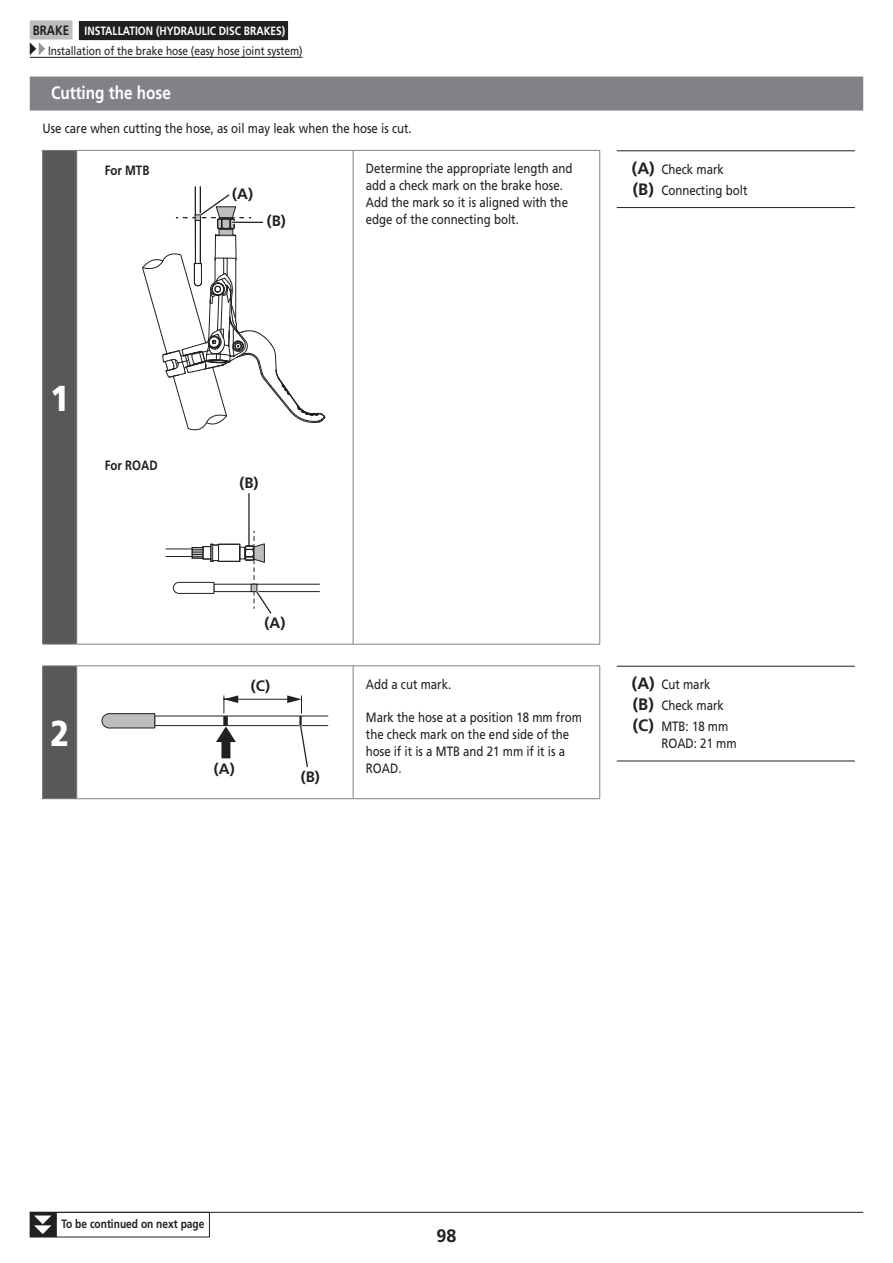
<style>
.page{position:relative;width:893px;height:1263px;background:#fff}
.page>*{position:absolute;margin:0;border:0;box-sizing:border-box;transform-origin:0 0}
.t1{font:900 36px "Frutiger LT Pro";color:#fff;scale:.85 1}
.t2{font:700 18px "Frutiger LT Pro";color:#fff;scale:.85 1}
.t3{font:700 18px "Frutiger LT Pro";color:#231f20}
.t4{font:700 15px "Frutiger LT Pro";color:#231f20}
.t5{font:13.5px/16.8px "Frutiger LT Pro";color:#231f20;scale:.85 1}
.t6{font:700 13.5px "Frutiger LT Pro";color:#231f20;scale:.85 1}
.t7{font:12px/20.2px "Frutiger LT Pro";color:#231f20;scale:.85 1}
.t8{font:700 12px "Frutiger LT Pro";color:#231f20;scale:.85 1}
.s1{font-weight:700;font-size:13.5px}
.s2{font-weight:700;color:#fff}
.s3{font-weight:700;font-size:16.5px}
</style>
<div class="page">
<hr style="left:30px;top:1212px;width:833px;height:1px;background:#231f20">
<div style="left:30px;top:1212px;width:26px;height:25px;background:#231f20"></div>
<svg style="left:34px;top:1215px;width:17px;height:19px"></svg>
<div style="left:56px;top:1212px;width:154px;height:25px;border:1px solid #231f20"></div>
<div style="left:30px;top:20px;width:42px;height:20px;background:#bcbdc0"></div>
<div style="left:79px;top:21px;width:209px;height:19px;background:#231f20"></div>
<hr style="left:30px;top:57px;width:273px;height:1px;background:#231f20">
<svg style="left:30px;top:42px;width:15px;height:13px"></svg>
<div style="left:30px;top:77px;width:833px;height:34px;background:#808285"></div>
<div style="left:43px;top:150px;width:34px;height:494px;background:#57585a"></div>
<hr style="left:43px;top:150px;width:34px;height:1px;background:#808285">
<hr style="left:42px;top:151px;width:1px;height:493px;background:#808285">
<hr style="left:77px;top:150px;width:276px;height:1px;background:#808285">
<hr style="left:76px;top:151px;width:1px;height:493px;background:#808285">
<hr style="left:353px;top:150px;width:247px;height:1px;background:#808285">
<hr style="left:353px;top:151px;width:1px;height:493px;background:#808285">
<hr style="left:599px;top:151px;width:1px;height:493px;background:#808285">
<hr style="left:43px;top:644px;width:34px;height:1px;background:#808285">
<hr style="left:77px;top:644px;width:276px;height:1px;background:#808285">
<hr style="left:353px;top:644px;width:247px;height:1px;background:#808285">
<svg style="left:142px;top:186px;width:183px;height:245px"></svg>
<div style="left:213px;top:584px;width:107px;height:8px;background:#fff;border:1px solid #231f20"></div>
<hr style="left:248px;top:493px;width:2px;height:54px;background:#231f20">
<svg style="left:166px;top:531px;width:109px;height:83px"></svg>
<hr style="left:617px;top:207px;width:238px;height:1px;background:#231f20">
<hr style="left:617px;top:150px;width:238px;height:1px;background:#231f20">
<div style="left:43px;top:666px;width:34px;height:133px;background:#57585a"></div>
<hr style="left:43px;top:665px;width:34px;height:1px;background:#808285">
<hr style="left:42px;top:666px;width:1px;height:132px;background:#808285">
<hr style="left:77px;top:665px;width:276px;height:1px;background:#808285">
<hr style="left:76px;top:666px;width:1px;height:132px;background:#808285">
<hr style="left:353px;top:665px;width:247px;height:1px;background:#808285">
<hr style="left:353px;top:666px;width:1px;height:132px;background:#808285">
<hr style="left:599px;top:666px;width:1px;height:132px;background:#808285">
<hr style="left:43px;top:798px;width:34px;height:1px;background:#808285">
<hr style="left:77px;top:798px;width:276px;height:1px;background:#808285">
<hr style="left:353px;top:798px;width:247px;height:1px;background:#808285">
<div style="left:154px;top:715px;width:174px;height:11px;border:1px solid #231f20"></div>
<svg style="left:101px;top:713px;width:55px;height:16px"></svg>
<svg style="left:216px;top:726px;width:20px;height:32px"></svg>
<div style="left:223px;top:716px;width:5px;height:9px;background:#231f20"></div>
<hr style="left:224px;top:699px;width:67px;height:1px;background:#231f20">
<svg style="left:223px;top:695px;width:15px;height:18px"></svg>
<svg style="left:287px;top:695px;width:24px;height:72px"></svg>
<hr style="left:617px;top:761px;width:238px;height:1px;background:#231f20">
<hr style="left:617px;top:666px;width:238px;height:1px;background:#231f20">
<p class="t7" style="left:48px;top:21px;width:301px;text-indent:-15px"><span class="s1">BRAKE</span> <span class="s2">INSTALLATION (HYDRAULIC DISC BRAKES)<br></span>Installation of the brake hose (easy hose joint system)</p>
<h2 class="t2" style="left:51px;top:82px;width:143px">Cutting the hose</h2>
<p class="t5" style="left:43px;top:120px;width:436px">Use care when cutting the hose, as oil may leak when the hose is cut.</p>
<p class="t6" style="left:105px;top:162px;width:54px">For MTB</p>
<p class="t5" style="left:366px;top:160px;width:245px">Determine the appropriate length and add a check mark on the brake hose.<br>Add the mark so it is aligned with the edge of the connecting bolt.</p>
<p class="t5" style="left:632px;top:158px;width:137px;line-height:21.1px"><span class="s3">(A)</span> Check mark <span class="s3">(B)</span> Connecting bolt</p>
<p class="t4" style="left:232px;top:185px;width:22px">(A)</p>
<p class="t4" style="left:267px;top:212px;width:21px">(B)</p>
<h1 class="t1" style="left:50px;top:376px;width:24px">1</h1>
<p class="t6" style="left:105px;top:457px;width:64px">For ROAD</p>
<h1 class="t1" style="left:50px;top:711px;width:24px">2</h1>
<p class="t4" style="left:239px;top:474px;width:21px">(B)</p>
<p class="t4" style="left:265px;top:613px;width:22px">(A)</p>
<p class="t4" style="left:251px;top:677px;width:21px">(C)</p>
<p class="t4" style="left:214px;top:760px;width:22px">(A)</p>
<p class="t4" style="left:301px;top:768px;width:21px">(B)</p>
<p class="t5" style="left:366px;top:676px;width:102px">Add a cut mark.</p>
<p class="t5" style="left:366px;top:709px;width:256px">Mark the hose at a position 18 mm from the check mark on the end side of the hose if it is a MTB and 21 mm if it is a<br>ROAD.</p>
<p class="t5" style="left:632px;top:674px;width:115px;line-height:21.1px"><span class="s3">(A)</span> Cut mark <span class="s3">(B)</span> Check mark <span class="s3">(C)</span> MTB: 18 mm</p>
<p class="t5" style="left:661px;top:735px;width:90px">ROAD: 21 mm</p>
<p class="t8" style="left:62px;top:1216px;width:170px">To be continued on next page</p>
<h2 class="t3" style="left:436px;top:1224px;width:22px">98</h2>
</div>
